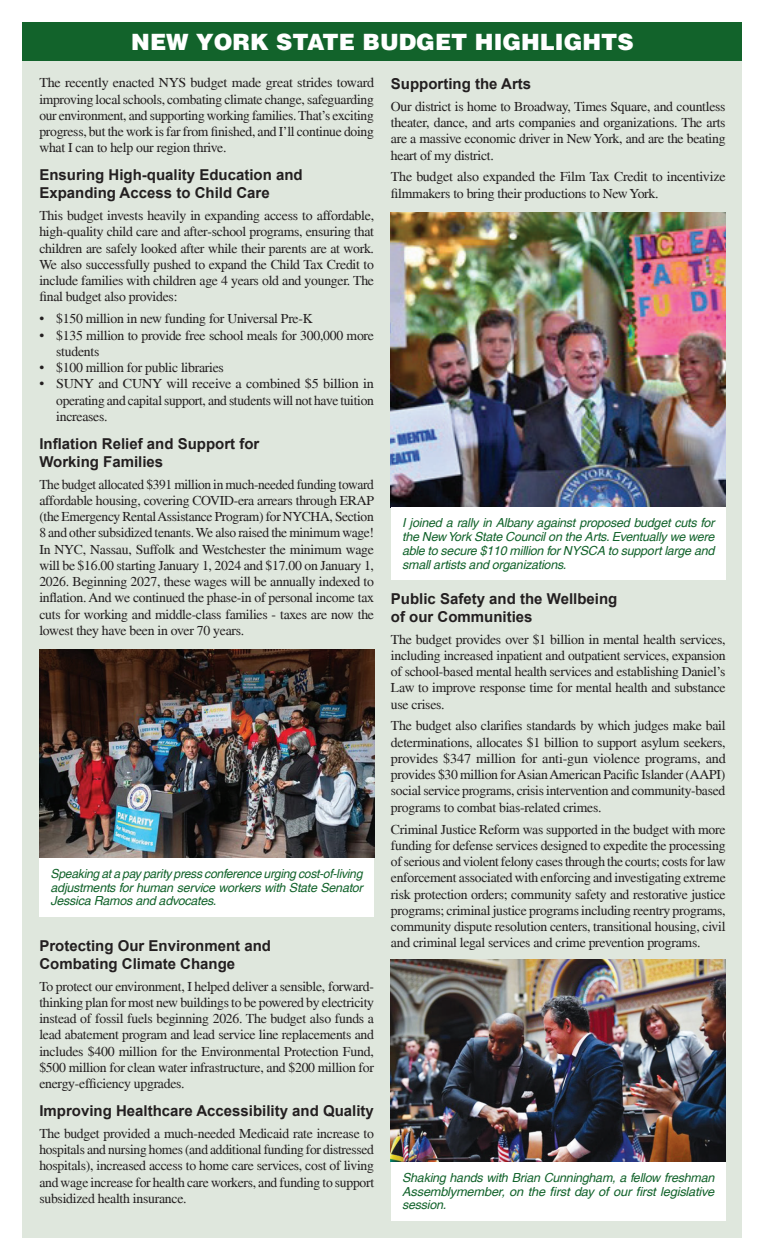
<style>
.page{position:relative;width:765px;height:1260px;background:#fff}
.page>*{position:absolute;margin:0;border:0;box-sizing:border-box;transform-origin:0 0}
.Sub_Headings{font:900 22.5px "Helvetica";color:#fff}
.Sub_Headings-2{font:700 15px/18px "Arial";color:#231f20}
.Body_Times_Justifica{font:13.75px/16.2px "Times";letter-spacing:-.02em;color:#231f20;text-align:justify}
.Body_Times_Justifica-2{font:italic 12.5px/13.8px "Helvetica";letter-spacing:-.02em;color:#12632b;text-align:justify}
</style>
<div class="page">
<div style="left:22px;top:22px;width:720px;height:39px;background:#12632b"></div>
<div style="left:22px;top:61px;width:720px;height:1177px;background:#dfe7dd"></div>
<img style="left:391px;top:213px;width:335px;height:294px">
<div style="left:391px;top:507px;width:335px;height:73px;background:#fff"></div>
<div style="left:39px;top:858px;width:335px;height:59px;background:#fff"></div>
<img style="left:39px;top:649px;width:335px;height:209px">
<div style="left:391px;top:1162px;width:335px;height:59px;background:#fff"></div>
<img style="left:391px;top:959px;width:335px;height:203px">
<p class="Sub_Headings" style="left:131px;top:32px;width:504px">NEW YORK STATE BUDGET HIGHLIGHTS</p>
<p class="Body_Times_Justifica" style="left:39px;top:76px;width:336px">The recently enacted NYS budget made great strides toward improving local schools, combating climate change, safeguarding our environment, and supporting working families. That’s exciting progress, but the work is far from finished, and I’ll continue doing what I can to help our region thrive.</p>
<p class="Sub_Headings-2" style="left:39px;top:166px;width:265px">Ensuring High-quality Education and<br>Expanding Access to Child Care</p>
<p class="Body_Times_Justifica" style="left:39px;top:209px;width:336px">This budget invests heavily in expanding access to affordable, high-quality child care and after-school programs, ensuring that children are safely looked after while their parents are at work.<br>We also successfully pushed to expand the Child Tax Credit to include families with children age 4 years old and younger. The final budget also provides:</p>
<p class="Body_Times_Justifica" style="left:39px;top:312px;width:275px">• $150 million in new funding for Universal Pre-K</p>
<p class="Body_Times_Justifica" style="left:56px;top:328px;width:319px;text-indent:-17px">• $135 million to provide free school meals for 300,000 more students</p>
<p class="Body_Times_Justifica" style="left:39px;top:360px;width:186px">• $100 million for public libraries</p>
<p class="Body_Times_Justifica" style="left:56px;top:377px;width:319px;text-indent:-17px">• SUNY and CUNY will receive a combined $5 billion in operating and capital support, and students will not have tuition increases.</p>
<p class="Sub_Headings-2" style="left:39px;top:435px;width:222px">Inflation Relief and Support for<br>Working Families</p>
<p class="Body_Times_Justifica" style="left:39px;top:477px;width:336px">The budget allocated $391 million in much-needed funding toward affordable housing, covering COVID-era arrears through ERAP (the Emergency Rental Assistance Program) for NYCHA, Section 8 and other subsidized tenants. We also raised the minimum wage!<br>In NYC, Nassau, Suffolk and Westchester the minimum wage will be $16.00 starting January 1, 2024 and $17.00 on January 1, 2026. Beginning 2027, these wages will be annually indexed to inflation. And we continued the phase-in of personal income tax cuts for working and middle-class families - taxes are now the lowest they have been in over 70 years.</p>
<p class="Sub_Headings-2" style="left:391px;top:75px;width:142px">Supporting the Arts</p>
<p class="Body_Times_Justifica" style="left:391px;top:99px;width:336px">Our district is home to Broadway, Times Square, and countless theater, dance, and arts companies and organizations. The arts are a massive economic driver in New York, and are the beating heart of my district.</p>
<p class="Body_Times_Justifica" style="left:391px;top:170px;width:336px">The budget also expanded the Film Tax Credit to incentivize filmmakers to bring their productions to New York.</p>
<p class="Body_Times_Justifica-2" style="left:402px;top:517px;width:314px">I joined a rally in Albany against proposed budget cuts for the New York State Council on the Arts. Eventually we were able to secure $110 million for NYSCA to support large and small artists and organizations.</p>
<p class="Sub_Headings-2" style="left:391px;top:590px;width:228px">Public Safety and the Wellbeing of our Communities</p>
<p class="Body_Times_Justifica" style="left:391px;top:632px;width:336px">The budget provides over $1 billion in mental health services, including increased inpatient and outpatient services, expansion of school-based mental health services and establishing Daniel’s Law to improve response time for mental health and substance use crises.</p>
<p class="Body_Times_Justifica" style="left:391px;top:719px;width:336px">The budget also clarifies standards by which judges make bail determinations, allocates $1 billion to support asylum seekers, provides $347 million for anti-gun violence programs, and provides $30 million for Asian American Pacific Islander (AAPI) social service programs, crisis intervention and community-based programs to combat bias-related crimes.</p>
<p class="Body_Times_Justifica" style="left:391px;top:822px;width:336px">Criminal Justice Reform was supported in the budget with more funding for defense services designed to expedite the processing of serious and violent felony cases through the courts; costs for law enforcement associated with enforcing and investigating extreme risk protection orders; community safety and restorative justice programs; criminal justice programs including reentry programs, community dispute resolution centers, transitional housing, civil and criminal legal services and crime prevention programs.</p>
<p class="Body_Times_Justifica-2" style="left:51px;top:868px;width:314px">Speaking at a pay parity press conference urging cost-of-living adjustments for human service workers with State Senator Jessica Ramos and advocates.</p>
<p class="Sub_Headings-2" style="left:39px;top:937px;width:233px">Protecting Our Environment and<br>Combating Climate Change</p>
<p class="Body_Times_Justifica" style="left:39px;top:979px;width:336px">To protect our environment, I helped deliver a sensible, forward&shy;thinking plan for most new buildings to be powered by electricity instead of fossil fuels beginning 2026. The budget also funds a lead abatement program and lead service line replacements and includes $400 million for the Environmental Protection Fund, $500 million for clean water infrastructure, and $200 million for energy-efficiency upgrades.</p>
<p class="Sub_Headings-2" style="left:39px;top:1102px;width:336px">Improving Healthcare Accessibility and Quality</p>
<p class="Body_Times_Justifica" style="left:39px;top:1126px;width:336px">The budget provided a much-needed Medicaid rate increase to hospitals and nursing homes (and additional funding for distressed hospitals), increased access to home care services, cost of living and wage increase for health care workers, and funding to support subsidized health insurance.</p>
<p class="Body_Times_Justifica-2" style="left:402px;top:1172px;width:314px">Shaking hands with Brian Cunningham, a fellow freshman Assemblymember, on the first day of our first legislative session.</p>
</div>
